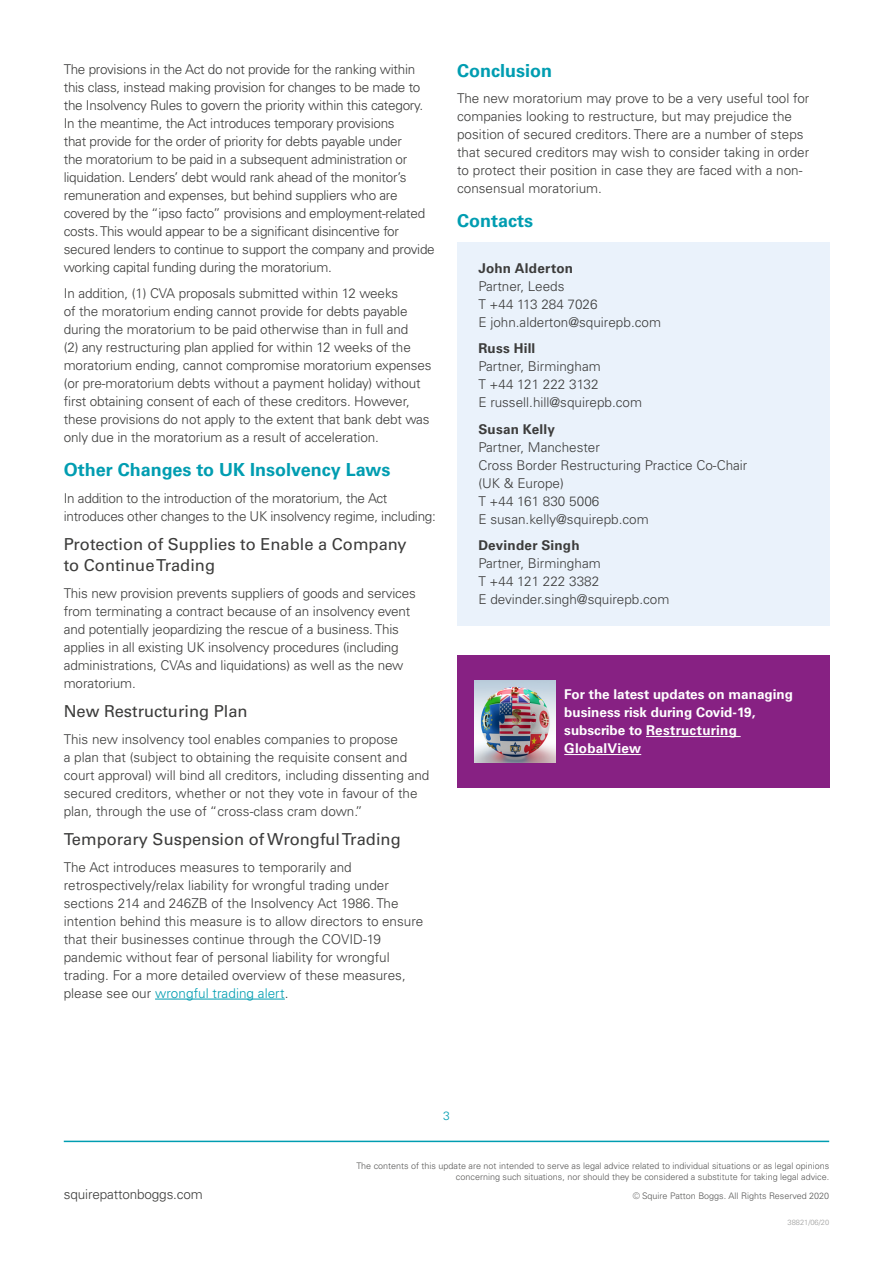
<style>
.page{position:relative;width:893px;height:1263px;background:#fff}
.page>*{position:absolute;margin:0;border:0;box-sizing:border-box;transform-origin:0 0}
.t1{font:700 18px "Univers LTCYR 65";color:#009db1}
.t2{font:16.5px/21px "Univers LTCYR 55 Roman";color:#3c3c3b}
.t3{font:300 13.5px/18px "Univers LTCYR 45";letter-spacing:-.01em;color:#3c3c3b}
.t4{font:700 13.5px/18px "Univers LTCYR 65";color:#fff}
.t5{font:700 13.5px "Univers LTCYR 65";letter-spacing:.015em;color:#3c3c3b}
.t6{font:300 12px "Univers LTCYR 45";color:#009db1}
.t7{font:300 9px/10.8px "Univers LTCYR 45";color:#575756;text-align:right}
.t8{font:300 7.5px "Univers LTCYR 45";color:#9d9d9c}
.s1{color:#009db1}
</style>
<div class="page">
<hr style="left:64px;top:1140px;width:765px;height:2px;background:#009db1">
<hr style="left:155px;top:999px;width:130px;height:1px;background:#009db1">
<div style="left:457px;top:242px;width:372px;height:384px;background:#eaf2fb"></div>
<div style="left:457px;top:655px;width:372px;height:133px;background:#872183"></div>
<hr style="left:646px;top:736px;width:95px;height:1px;background:#fff">
<hr style="left:564px;top:754px;width:77px;height:1px;background:#fff">
<img style="left:474px;top:680px;width:82px;height:82px">
<p class="t3" style="left:64px;top:59px;width:372px">The provisions in the Act do not provide for the ranking within this class, instead making provision for changes to be made to the Insolvency Rules to govern the priority within this category.<br>In the meantime, the Act introduces temporary provisions<br>that provide for the order of priority for debts payable under<br>the moratorium to be paid in a subsequent administration or liquidation. Lenders’ debt would rank ahead of the monitor’s remuneration and expenses, but behind suppliers who are covered by the “ipso facto” provisions and employment-related costs. This would appear to be a significant disincentive for secured lenders to continue to support the company and provide working capital funding during the moratorium.</p>
<p class="t3" style="left:64px;top:284px;width:369px">In addition, (1) CVA proposals submitted within 12 weeks<br>of the moratorium ending cannot provide for debts payable during the moratorium to be paid otherwise than in full and<br>(2) any restructuring plan applied for within 12 weeks of the moratorium ending, cannot compromise moratorium expenses (or pre-moratorium debts without a payment holiday) without first obtaining consent of each of these creditors. However, these provisions do not apply to the extent that bank debt was only due in the moratorium as a result of acceleration.</p>
<h1 class="t1" style="left:64px;top:457px;width:328px">Other Changes to UK Insolvency Laws</h1>
<p class="t3" style="left:64px;top:488px;width:374px">In addition to the introduction of the moratorium, the Act introduces other changes to the UK insolvency regime, including:</p>
<p class="t2" style="left:64px;top:533px;width:344px">Protection of Supplies to Enable a Company to Continue Trading</p>
<p class="t3" style="left:64px;top:583px;width:354px">This new provision prevents suppliers of goods and services from terminating a contract because of an insolvency event and potentially jeopardizing the rescue of a business. This applies in all existing UK insolvency procedures (including administrations, CVAs and liquidations) as well as the new moratorium.</p>
<p class="t2" style="left:64px;top:700px;width:185px">New Restructuring Plan</p>
<p class="t3" style="left:64px;top:729px;width:367px">This new insolvency tool enables companies to propose<br>a plan that (subject to obtaining the requisite consent and court approval) will bind all creditors, including dissenting and secured creditors, whether or not they vote in favour of the plan, through the use of “cross-class cram down.”</p>
<p class="t2" style="left:64px;top:828px;width:338px">Temporary Suspension of Wrongful Trading</p>
<p class="t3" style="left:64px;top:857px;width:361px">The Act introduces measures to temporarily and retrospectively/relax liability for wrongful trading under sections 214 and 246ZB of the Insolvency Act 1986. The intention behind this measure is to allow directors to ensure that their businesses continue through the COVID-19 pandemic without fear of personal liability for wrongful trading. For a more detailed overview of these measures, please see our <span class="s1">wrongful trading alert</span>.</p>
<h1 class="t1" style="left:457px;top:58px;width:97px">Conclusion</h1>
<p class="t3" style="left:457px;top:89px;width:354px">The new moratorium may prove to be a very useful tool for companies looking to restructure, but may prejudice the position of secured creditors. There are a number of steps that secured creditors may wish to consider taking in order to protect their position in case they are faced with a non&shy;consensual moratorium.</p>
<h1 class="t1" style="left:457px;top:208px;width:78px">Contacts</h1>
<p class="t5" style="left:478px;top:259px;width:96px">John Alderton</p>
<p class="t3" style="left:478px;top:277px;width:184px">Partner, Leeds<br>T +44 113 284 7026<br>E john.alderton@squirepb.com</p>
<p class="t5" style="left:478px;top:339px;width:59px">Russ Hill</p>
<p class="t3" style="left:478px;top:357px;width:165px">Partner, Birmingham<br>T +44 121 222 3132<br>E russell.hill@squirepb.com</p>
<p class="t5" style="left:478px;top:420px;width:78px">Susan Kelly</p>
<p class="t3" style="left:478px;top:438px;width:271px">Partner, Manchester<br>Cross Border Restructuring Practice Co-Chair (UK &amp; Europe)<br>T +44 161 830 5006<br>E susan.kelly@squirepb.com</p>
<p class="t5" style="left:478px;top:536px;width:103px">Devinder Singh</p>
<p class="t3" style="left:478px;top:554px;width:193px">Partner, Birmingham<br>T +44 121 222 3382<br>E devinder.singh@squirepb.com</p>
<p class="t4" style="left:564px;top:685px;width:230px">For the latest updates on managing business risk during Covid-19, subscribe to Restructuring<br>GlobalView</p>
<p class="t6" style="left:443px;top:1108px;width:8px">3</p>
<p class="t7" style="left:356px;top:1160px;width:474px">The contents of this update are not intended to serve as legal advice related to individual situations or as legal opinions concerning such situations, nor should they be considered a substitute for taking legal advice.</p>
<p class="t3" style="left:64px;top:1185px;width:141px">squirepattonboggs.com</p>
<p class="t7" style="left:633px;top:1190px;width:198px">© Squire Patton Boggs. All Rights Reserved 2020</p>
<p class="t8" style="left:787px;top:1217px;width:43px">38821/06/20</p>
</div>
